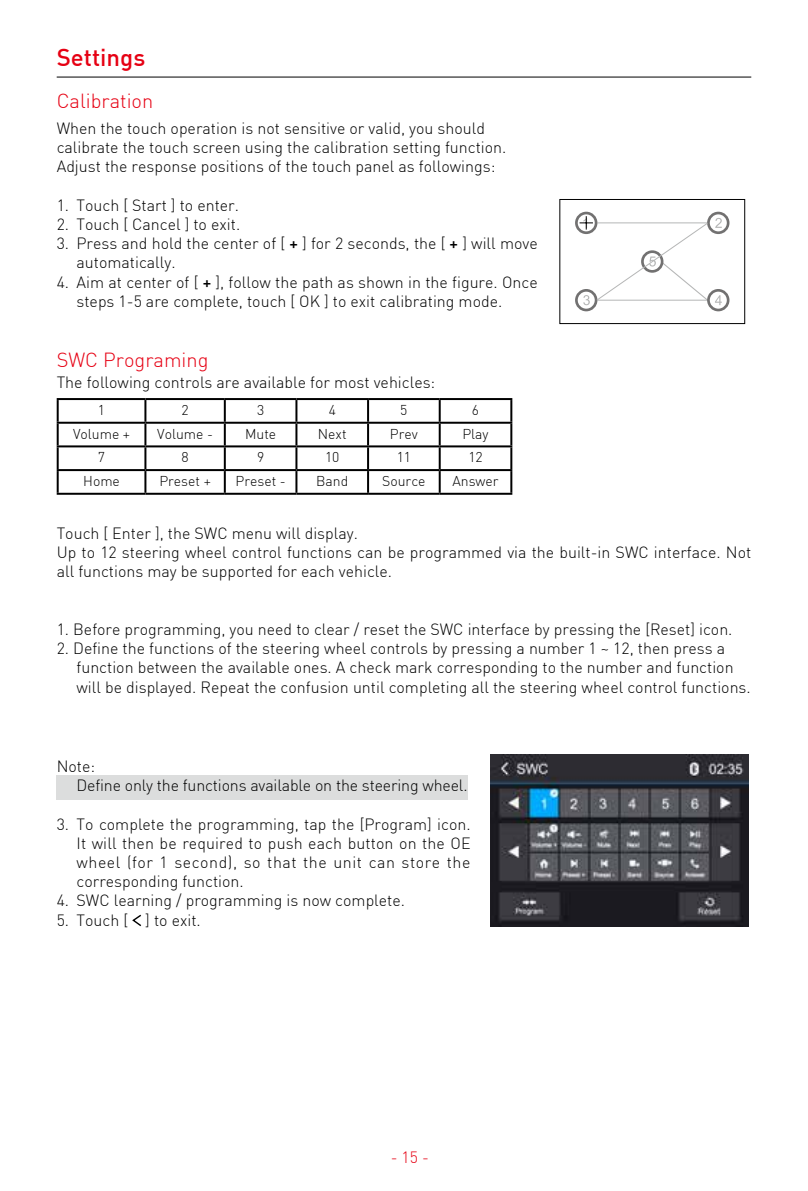
<style>
.page{position:relative;width:808px;height:1191px;background:#fff}
.page>*{position:absolute;margin:0;border:0;box-sizing:border-box;transform-origin:0 0}
.t1{font:500 24px "DIN";color:#e60013}
.t2{font:300 20px "DIN";color:#e60013}
.t3{font:300 16px/19.2px "DIN";color:#000}
.t4{font:300 16px "DIN";color:#e60013}
.t5{font:300 14px "DIN";color:#000}
.s1{font-weight:500}
</style>
<div class="page">
<hr style="left:57px;top:77px;width:694px;height:1px;background:#000">
<div style="left:57px;top:775px;width:411px;height:24px;background:#dcdddd"></div>
<hr style="left:57px;top:398px;width:88px;height:2px;background:#000">
<hr style="left:57px;top:400px;width:2px;height:22px;background:#000">
<hr style="left:145px;top:398px;width:80px;height:2px;background:#000">
<hr style="left:144px;top:400px;width:2px;height:22px;background:#000">
<hr style="left:225px;top:398px;width:71px;height:2px;background:#000">
<hr style="left:224px;top:400px;width:2px;height:22px;background:#000">
<hr style="left:296px;top:398px;width:72px;height:2px;background:#000">
<hr style="left:295px;top:400px;width:2px;height:22px;background:#000">
<hr style="left:368px;top:398px;width:72px;height:2px;background:#000">
<hr style="left:367px;top:400px;width:2px;height:22px;background:#000">
<hr style="left:440px;top:398px;width:72px;height:2px;background:#000">
<hr style="left:439px;top:400px;width:2px;height:22px;background:#000">
<hr style="left:510px;top:400px;width:2px;height:22px;background:#000">
<hr style="left:57px;top:422px;width:88px;height:2px;background:#000">
<hr style="left:57px;top:424px;width:2px;height:21px;background:#000">
<hr style="left:145px;top:422px;width:80px;height:2px;background:#000">
<hr style="left:144px;top:424px;width:2px;height:21px;background:#000">
<hr style="left:225px;top:422px;width:71px;height:2px;background:#000">
<hr style="left:224px;top:424px;width:2px;height:21px;background:#000">
<hr style="left:296px;top:422px;width:72px;height:2px;background:#000">
<hr style="left:295px;top:424px;width:2px;height:21px;background:#000">
<hr style="left:368px;top:422px;width:72px;height:2px;background:#000">
<hr style="left:367px;top:424px;width:2px;height:21px;background:#000">
<hr style="left:440px;top:422px;width:72px;height:2px;background:#000">
<hr style="left:439px;top:424px;width:2px;height:21px;background:#000">
<hr style="left:510px;top:424px;width:2px;height:21px;background:#000">
<hr style="left:57px;top:445px;width:88px;height:2px;background:#000">
<hr style="left:57px;top:447px;width:2px;height:22px;background:#000">
<hr style="left:145px;top:445px;width:80px;height:2px;background:#000">
<hr style="left:144px;top:447px;width:2px;height:22px;background:#000">
<hr style="left:225px;top:445px;width:71px;height:2px;background:#000">
<hr style="left:224px;top:447px;width:2px;height:22px;background:#000">
<hr style="left:296px;top:445px;width:72px;height:2px;background:#000">
<hr style="left:295px;top:447px;width:2px;height:22px;background:#000">
<hr style="left:368px;top:445px;width:72px;height:2px;background:#000">
<hr style="left:367px;top:447px;width:2px;height:22px;background:#000">
<hr style="left:440px;top:445px;width:72px;height:2px;background:#000">
<hr style="left:439px;top:447px;width:2px;height:22px;background:#000">
<hr style="left:510px;top:447px;width:2px;height:22px;background:#000">
<hr style="left:57px;top:469px;width:88px;height:2px;background:#000">
<hr style="left:57px;top:471px;width:2px;height:22px;background:#000">
<hr style="left:145px;top:469px;width:80px;height:2px;background:#000">
<hr style="left:144px;top:471px;width:2px;height:22px;background:#000">
<hr style="left:225px;top:469px;width:71px;height:2px;background:#000">
<hr style="left:224px;top:471px;width:2px;height:22px;background:#000">
<hr style="left:296px;top:469px;width:72px;height:2px;background:#000">
<hr style="left:295px;top:471px;width:2px;height:22px;background:#000">
<hr style="left:368px;top:469px;width:72px;height:2px;background:#000">
<hr style="left:367px;top:471px;width:2px;height:22px;background:#000">
<hr style="left:440px;top:469px;width:72px;height:2px;background:#000">
<hr style="left:439px;top:471px;width:2px;height:22px;background:#000">
<hr style="left:510px;top:471px;width:2px;height:22px;background:#000">
<hr style="left:57px;top:493px;width:88px;height:2px;background:#000">
<hr style="left:145px;top:493px;width:80px;height:2px;background:#000">
<hr style="left:225px;top:493px;width:71px;height:2px;background:#000">
<hr style="left:296px;top:493px;width:72px;height:2px;background:#000">
<hr style="left:368px;top:493px;width:72px;height:2px;background:#000">
<hr style="left:440px;top:493px;width:72px;height:2px;background:#000">
<div style="left:560px;top:199px;width:185px;height:125px;border:1px solid #000"></div>
<div style="left:575px;top:289px;width:22px;height:22px;border:3px solid #727171;border-radius:50%"></div>
<div style="left:575px;top:212px;width:22px;height:22px;border:3px solid #727171;border-radius:50%"></div>
<div style="left:707px;top:212px;width:22px;height:22px;border:3px solid #727171;border-radius:50%"></div>
<div style="left:707px;top:289px;width:22px;height:22px;border:3px solid #727171;border-radius:50%"></div>
<svg style="left:579px;top:216px;width:143px;height:89px"></svg>
<img style="left:490px;top:755px;width:258px;height:171px">
<svg style="left:132px;top:914px;width:10px;height:13px"></svg>
<h1 class="t1" style="left:57px;top:42px;width:90px">Settings</h1>
<p class="t2" style="left:57px;top:88px;width:98px">Calibration</p>
<p class="t3" style="left:57px;top:118px;width:451px">When the touch operation is not sensitive or valid, you should calibrate the touch screen using the calibration setting function.<br>Adjust the response positions of the touch panel as followings:</p>
<p class="t3" style="left:57px;top:195px;width:184px">1. Touch [ Start ] to enter.</p>
<p class="t3" style="left:57px;top:214px;width:185px">2. Touch [ Cancel ] to exit.</p>
<p class="t3" style="left:77px;top:234px;width:463px;text-indent:-20px">3. Press and hold the center of [ <span class="s1">+</span> ] for 2 seconds, the [ <span class="s1">+</span> ] will move automatically.</p>
<p class="t3" style="left:77px;top:272px;width:463px;text-indent:-20px">4. Aim at center of [ <span class="s1">+</span> ], follow the path as shown in the figure. Once steps 1-5 are complete, touch [ OK ] to exit calibrating mode.</p>
<p class="t2" style="left:57px;top:348px;width:153px">SWC Programing</p>
<p class="t3" style="left:57px;top:372px;width:380px">The following controls are available for most vehicles:</p>
<p class="t5" style="left:98px;top:401px;width:9px">1</p>
<p class="t5" style="left:182px;top:401px;width:9px">2</p>
<p class="t5" style="left:257px;top:401px;width:9px">3</p>
<p class="t5" style="left:329px;top:401px;width:9px">4</p>
<p class="t5" style="left:400px;top:401px;width:9px">5</p>
<p class="t5" style="left:472px;top:401px;width:9px">6</p>
<p class="t5" style="left:73px;top:425px;width:59px">Volume +</p>
<p class="t5" style="left:157px;top:425px;width:57px">Volume -</p>
<p class="t5" style="left:245px;top:425px;width:33px">Mute</p>
<p class="t5" style="left:318px;top:425px;width:30px">Next</p>
<p class="t5" style="left:390px;top:425px;width:29px">Prev</p>
<p class="t5" style="left:462px;top:425px;width:28px">Play</p>
<p class="t5" style="left:98px;top:449px;width:9px">7</p>
<p class="t5" style="left:182px;top:449px;width:9px">8</p>
<p class="t5" style="left:257px;top:449px;width:9px">9</p>
<p class="t5" style="left:325px;top:449px;width:16px">10</p>
<p class="t5" style="left:397px;top:449px;width:16px">11</p>
<p class="t5" style="left:468px;top:449px;width:16px">12</p>
<p class="t5" style="left:83px;top:472px;width:38px">Home</p>
<p class="t5" style="left:159px;top:472px;width:53px">Preset +</p>
<p class="t5" style="left:236px;top:472px;width:52px">Preset -</p>
<p class="t5" style="left:316px;top:472px;width:34px">Band</p>
<p class="t5" style="left:382px;top:472px;width:45px">Source</p>
<p class="t5" style="left:452px;top:472px;width:48px">Answer</p>
<p class="t3" style="left:57px;top:523px;width:696px">Touch [ Enter ], the SWC menu will display.<br>Up to 12 steering wheel control functions can be programmed via the built-in SWC interface. Not all functions may be supported for each vehicle.</p>
<p class="t3" style="left:57px;top:619px;width:677px">1. Before programming, you need to clear / reset the SWC interface by pressing the [Reset] icon.</p>
<p class="t3" style="left:77px;top:638px;width:676px;text-indent:-20px">2. Define the functions of the steering wheel controls by pressing a number 1 ~ 12, then press a function between the available ones. A check mark corresponding to the number and function will be displayed. Repeat the confusion until completing all the steering wheel control functions.</p>
<p class="t3" style="left:77px;top:756px;width:392px;text-indent:-20px">Note:<br>Define only the functions available on the steering wheel.</p>
<p class="t3" style="left:77px;top:814px;width:396px;text-align:justify;text-indent:-20px">3. To complete the programming, tap the [Program] icon.<br>It will then be required to push each button on the OE wheel (for 1 second), so that the unit can store the corresponding function.</p>
<p class="t3" style="left:57px;top:891px;width:350px">4. SWC learning / programming is now complete.</p>
<p class="t3" style="left:57px;top:910px;width:146px">5. Touch [ ] to exit.</p>
<p class="t4" style="left:391px;top:1147px;width:40px">- 15 -</p>
</div>
